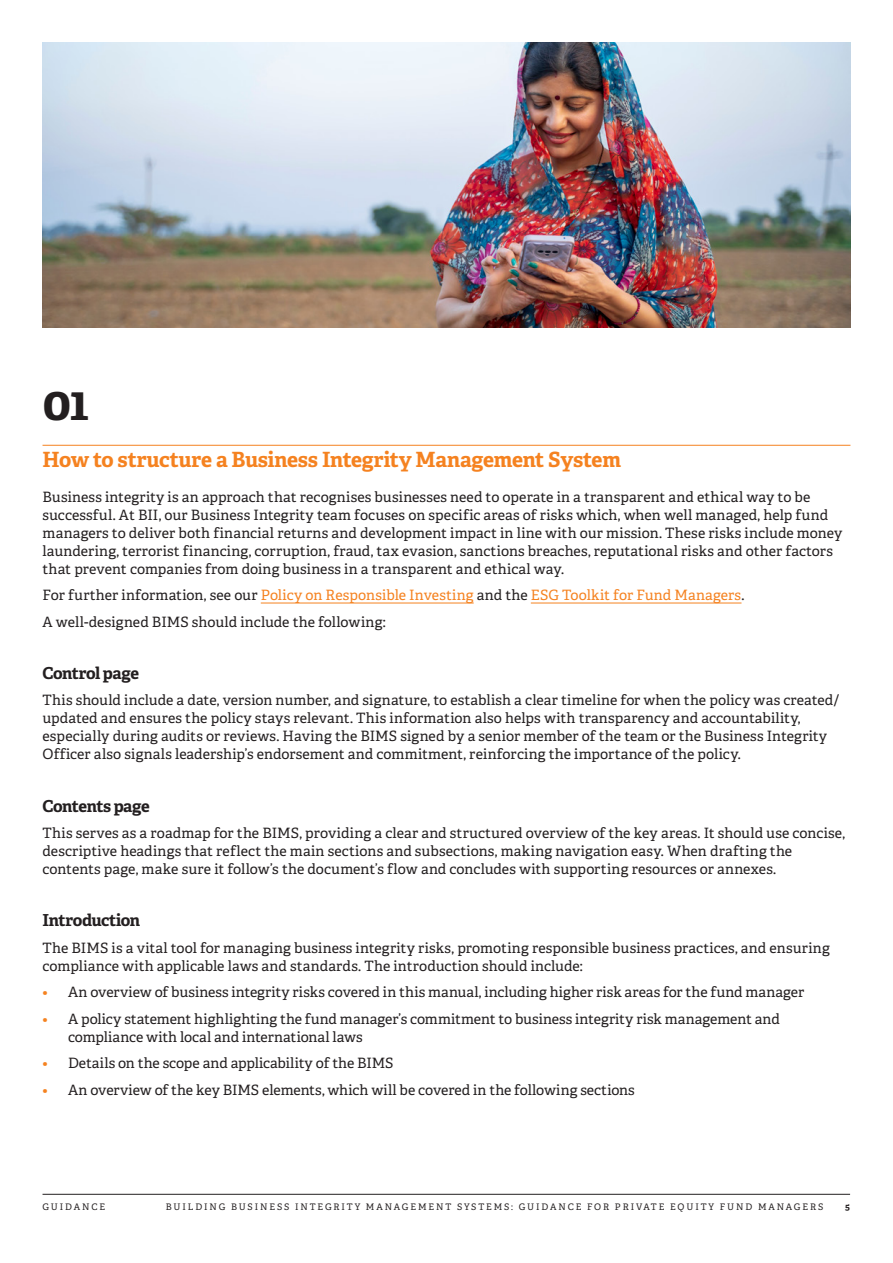
<style>
.page{position:relative;width:893px;height:1263px;background:#fff}
.page>*{position:absolute;margin:0;border:0;box-sizing:border-box;transform-origin:0 0}
.Section_number{font:700 48px "Adelle";color:#231f20}
.BODY_Header_Level_1_ORANGE_Rule_Above{font:700 21px "Adelle";letter-spacing:-.015em;color:#f58220}
.BODY_Header_Level_2_BLACK{font:700 16.5px "Adelle";letter-spacing:-.03em;color:#231f20}
.Body_9_5_12pt{font:14.25px/18px "Adelle";letter-spacing:.005em;color:#231f20}
.Body_9_5_12pt-2{font:14.25px "Adelle";letter-spacing:.005em;color:#f58220}
.t1{font:9px "Adelle";letter-spacing:.21em;color:#231f20}
.t2{font:700 9px "Adelle";color:#231f20}
.s1{color:#231f20}
.s2{color:#f58220}
</style>
<div class="page">
<hr style="left:43px;top:1194px;width:807px;height:1px;background:#231f20">
<hr style="left:43px;top:445px;width:807px;height:1px;background:#f58220">
<hr style="left:261px;top:602px;width:213px;height:1px;background:#f58220">
<hr style="left:531px;top:602px;width:210px;height:1px;background:#f58220">
<img style="left:43px;top:43px;width:807px;height:284px">
<p class="Section_number" style="left:43px;top:373px;width:48px">01</p>
<p class="BODY_Header_Level_1_ORANGE_Rule_Above" style="left:43px;top:446px;width:580px">How to structure a Business Integrity Management System</p>
<p class="Body_9_5_12pt" style="left:43px;top:488px;width:801px">Business integrity is an approach that recognises businesses need to operate in a transparent and ethical way to be successful. At BII, our Business Integrity team focuses on specific areas of risks which, when well managed, help fund managers to deliver both financial returns and development impact in line with our mission. These risks include money laundering, terrorist financing, corruption, fraud, tax evasion, sanctions breaches, reputational risks and other factors that prevent companies from doing business in a transparent and ethical way.</p>
<p class="Body_9_5_12pt-2" style="left:43px;top:587px;width:703px"><span class="s1">For further information, see our</span> Policy on Responsible Investing <span class="s1">and the</span> ESG Toolkit for Fund Managers<span class="s1">.</span></p>
<p class="Body_9_5_12pt" style="left:43px;top:613px;width:345px">A well-designed BIMS should include the following:</p>
<p class="BODY_Header_Level_2_BLACK" style="left:43px;top:662px;width:98px">Control page</p>
<p class="Body_9_5_12pt" style="left:43px;top:692px;width:798px">This should include a date, version number, and signature, to establish a clear timeline for when the policy was created/ updated and ensures the policy stays relevant. This information also helps with transparency and accountability, especially during audits or reviews. Having the BIMS signed by a senior member of the team or the Business Integrity Officer also signals leadership’s endorsement and commitment, reinforcing the importance of the policy.</p>
<p class="BODY_Header_Level_2_BLACK" style="left:43px;top:795px;width:109px">Contents page</p>
<p class="Body_9_5_12pt" style="left:43px;top:824px;width:804px">This serves as a roadmap for the BIMS, providing a clear and structured overview of the key areas. It should use concise, descriptive headings that reflect the main sections and subsections, making navigation easy. When drafting the contents page, make sure it follow’s the document’s flow and concludes with supporting resources or annexes.</p>
<p class="BODY_Header_Level_2_BLACK" style="left:43px;top:910px;width:99px">Introduction</p>
<p class="Body_9_5_12pt" style="left:43px;top:939px;width:789px">The BIMS is a vital tool for managing business integrity risks, promoting responsible business practices, and ensuring compliance with applicable laws and standards. The introduction should include:</p>
<p class="Body_9_5_12pt" style="left:43px;top:983px;width:763px"><span class="s2">•</span> An overview of business integrity risks covered in this manual, including higher risk areas for the fund manager</p>
<p class="Body_9_5_12pt" style="left:68px;top:1010px;width:713px;text-indent:-26px"><span class="s2">•</span> A policy statement highlighting the fund manager’s commitment to business integrity risk management and compliance with local and international laws</p>
<p class="Body_9_5_12pt" style="left:43px;top:1054px;width:353px"><span class="s2">•</span> Details on the scope and applicability of the BIMS</p>
<p class="Body_9_5_12pt" style="left:43px;top:1081px;width:594px"><span class="s2">•</span> An overview of the key BIMS elements, which will be covered in the following sections</p>
<p class="t1" style="left:43px;top:1201px;width:64px">GUIDANCE</p>
<p class="t1" style="left:166px;top:1201px;width:659px">BUILDING BUSINESS INTEGRITY MANAGEMENT SYSTEMS: GUIDANCE FOR PRIVATE EQUITY FUND MANAGERS</p>
<p class="t2" style="left:845px;top:1201px;width:6px">5</p>
</div>
